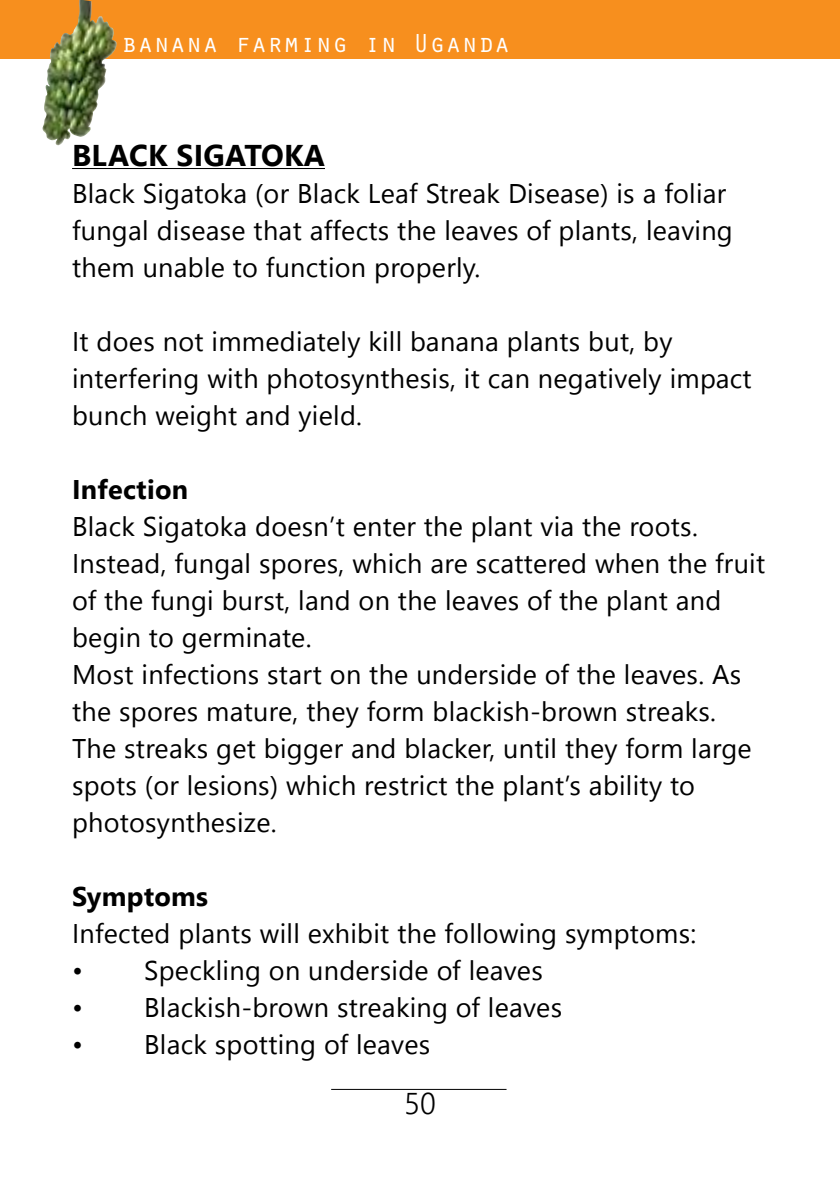
<style>
.page{position:relative;width:840px;height:1191px;background:#fff}
.page>*{position:absolute;margin:0;border:0;box-sizing:border-box;transform-origin:0 0}
.t1{font:700 30px "Nirmala UI";color:#000}
.t2{font:300 30px "Nirmala UI";color:#000}
.t3{font:27px/37px "Nirmala UI";letter-spacing:.01em;color:#000}
.t4{font:27px "Orator Std";color:#fff}
.t5{font:700 27px "Nirmala UI";letter-spacing:.01em;color:#000}
</style>
<div class="page">
<hr style="left:331px;top:1089px;width:175px;height:1px;background:#000">
<div style="left:0;top:0;width:839px;height:58px;background:#f78f1e"></div>
<hr style="left:72px;top:168px;width:253px;height:1px;background:#000">
<img style="left:42px;top:0;width:76px;height:146px">
<p class="t4" style="left:121px;top:24px;width:390px">banana farming in Uganda</p>
<p class="t1" style="left:72px;top:130px;width:20px">Blac</p>
<p class="t1" style="left:148px;top:130px;width:76px">k Sigat</p>
<p class="t1" style="left:261px;top:130px;width:60px">oka</p>
<p class="t3" style="left:72px;top:173px;width:662px">Black Sigatoka (or Black Leaf Streak Disease) is a foliar fungal disease that affects the leaves of plants, leaving them unable to function properly.</p>
<p class="t3" style="left:72px;top:321px;width:680px">It does not immediately kill banana plants but, by interfering with photosynthesis, it can negatively impact bunch weight and yield.</p>
<p class="t5" style="left:72px;top:466px;width:117px">I nfection</p>
<p class="t3" style="left:72px;top:506px;width:694px">Black Sigatoka doesn’t enter the plant via the roots.<br>Instead, fungal spores, which are scattered when the fruit of the fungi burst, land on the leaves of the plant and begin to germinate.<br>Most infections start on the underside of the leaves. As the spores mature, they form blackish-brown streaks.<br>The streaks get bigger and blacker, until they form large spots (or lesions) which restrict the plant’s ability to photosynthesize.</p>
<p class="t5" style="left:72px;top:873px;width:137px">Symptoms</p>
<p class="t3" style="left:72px;top:913px;width:625px">Infected plants will exhibit the following symptoms:</p>
<p class="t3" style="left:72px;top:950px;width:472px">• Speckling on underside of leaves</p>
<p class="t3" style="left:72px;top:987px;width:491px">• Blackish-brown streaking of leaves</p>
<p class="t3" style="left:72px;top:1024px;width:359px">• Black spotting of leaves</p>
<p class="t2" style="left:404px;top:1079px;width:33px">50</p>
</div>
